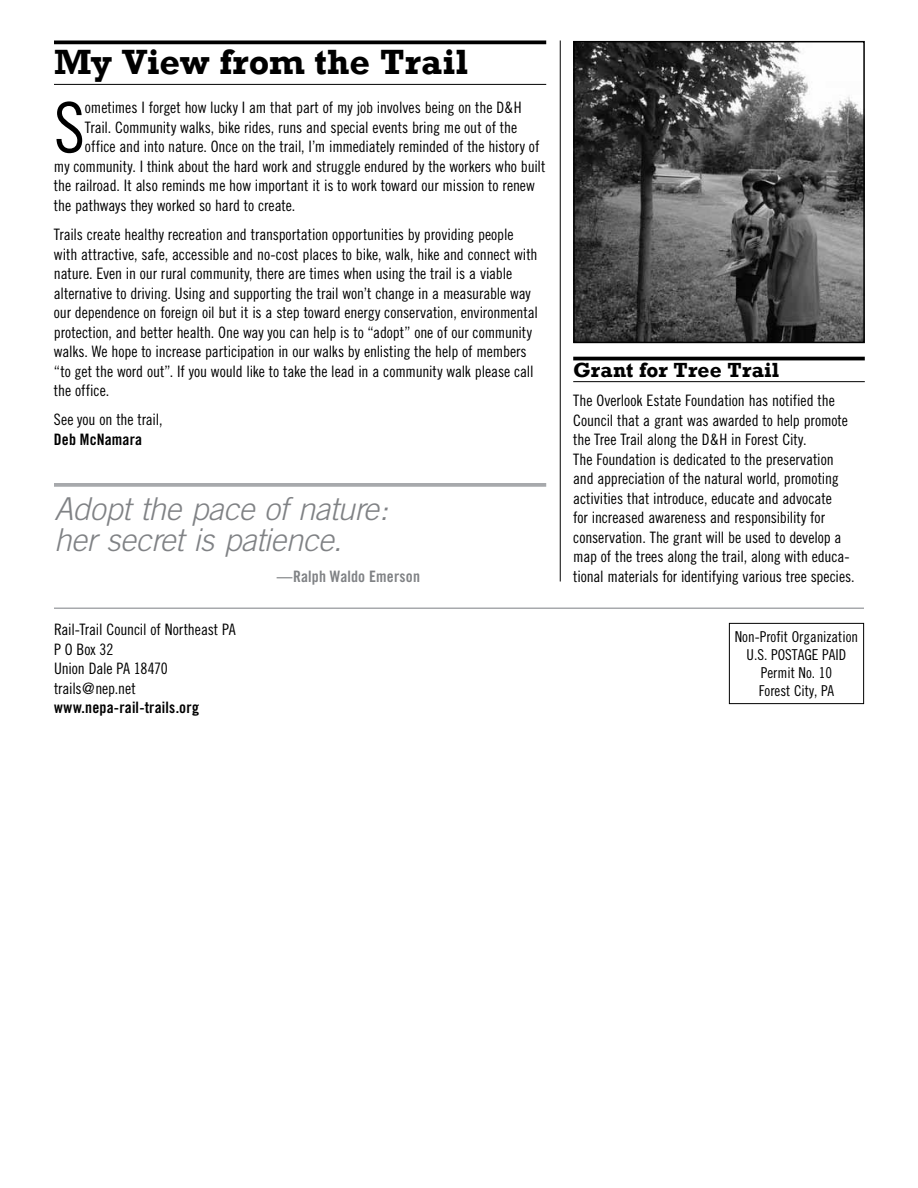
<style>
.page{position:relative;width:918px;height:1188px;background:#fff}
.page>*{position:absolute;margin:0;border:0;box-sizing:border-box;transform-origin:0 0}
.t1{font:69.75px "Trade Gothic Cond Eighteen";color:#000}
.t2{font:700 36px "Rockwell";letter-spacing:.005em;color:#000}
.t3{font:italic 300 31.5px/31.5px "Trade Gothic";letter-spacing:-.015em;color:#808285}
.t4{font:700 21px "Rockwell";letter-spacing:.01em;color:#000}
.t5{font:15.75px/19.5px "Trade Gothic Cond Eighteen";letter-spacing:-.005em;color:#000}
.t6{font:15.75px "Trade Gothic Bold Cond Twenty";letter-spacing:.005em;color:#000}
.t7{font:15.75px "Trade Gothic Bold Cond Twenty";letter-spacing:.005em;color:#808285}
.t8{font:15px/18px "Trade Gothic Cond Eighteen";color:#000;text-align:center}
</style>
<div class="page">
<hr style="left:573px;top:357px;width:292px;height:3px;background:#000">
<hr style="left:573px;top:381px;width:292px;height:1px;background:#000">
<svg style="left:54px;top:40px;width:492px;height:4px;background:#1f1f1f"></svg>
<hr style="left:54px;top:84px;width:492px;height:1px;background:#000">
<div style="left:729px;top:623px;width:135px;height:81px;border:1px solid #000"></div>
<hr style="left:54px;top:608px;width:810px;height:1px;background:#a7a9ac">
<svg style="left:54px;top:483px;width:492px;height:4px;background:#acaeb1"></svg>
<hr style="left:560px;top:40px;width:1px;height:542px;background:#000">
<img style="left:576px;top:44px;width:286px;height:296px">
<div style="left:573px;top:41px;width:292px;height:302px;border:2px solid #000"></div>
<h2 class="t2" style="left:54px;top:41px;width:416px">My View from the Trail</h2>
<h1 class="t1" style="left:54px;top:86px;width:32px">S</h1>
<p class="t5" style="left:85px;top:98px;width:436px">ometimes I forget how lucky I am that part of my job involves being on the D&amp;H</p>
<p class="t5" style="left:85px;top:117px;width:434px">Trail. Community walks, bike rides, runs and special events bring me out of the</p>
<p class="t5" style="left:85px;top:137px;width:456px">office and into nature. Once on the trail, I’m immediately reminded of the history of</p>
<p class="t5" style="left:54px;top:156px;width:493px">my community. I think about the hard work and struggle endured by the workers who built</p>
<p class="t5" style="left:54px;top:176px;width:482px">the railroad. It also reminds me how important it is to work toward our mission to renew</p>
<p class="t5" style="left:54px;top:195px;width:243px">the pathways they worked so hard to create.</p>
<p class="t5" style="left:54px;top:225px;width:485px">Trails create healthy recreation and transportation opportunities by providing people with attractive, safe, accessible and no-cost places to bike, walk, hike and connect with nature. Even in our rural community, there are times when using the trail is a viable alternative to driving. Using and supporting the trail won’t change in a measurable way our dependence on foreign oil but it is a step toward energy conservation, environmental protection, and better health. One way you can help is to “adopt” one of our community walks. We hope to increase participation in our walks by enlisting the help of members “to get the word out”. If you would like to take the lead in a community walk please call the office.</p>
<p class="t5" style="left:54px;top:410px;width:110px">See you on the trail,</p>
<p class="t6" style="left:54px;top:430px;width:90px">Deb McNamara</p>
<h3 class="t3" style="left:54px;top:492px;width:336px">Adopt the pace of nature: her secret is patience.</h3>
<p class="t7" style="left:277px;top:567px;width:145px">—Ralph Waldo Emerson</p>
<p class="t5" style="left:54px;top:620px;width:183px">Rail-Trail Council of Northeast PA<br>P O Box 32<br>Union Dale PA 18470 trails@nep.net</p>
<p class="t6" style="left:54px;top:698px;width:147px">www.nepa-rail-trails.org</p>
<h3 class="t4" style="left:573px;top:357px;width:207px">Grant for Tree Trail</h3>
<p class="t5" style="left:573px;top:391px;width:283px">The Overlook Estate Foundation has notified the Council that a grant was awarded to help promote the Tree Trail along the D&amp;H in Forest City.<br>The Foundation is dedicated to the preservation and appreciation of the natural world, promoting activities that introduce, educate and advocate<br>for increased awareness and responsibility for conservation. The grant will be used to develop a map of the trees along the trail, along with educa&shy;tional materials for identifying various tree species.</p>
<p class="t8" style="left:735px;top:628px;width:125px">Non-Profit Organization<br>U.S. Postage PAID<br>Permit No. 10<br>Forest City, PA</p>
</div>
